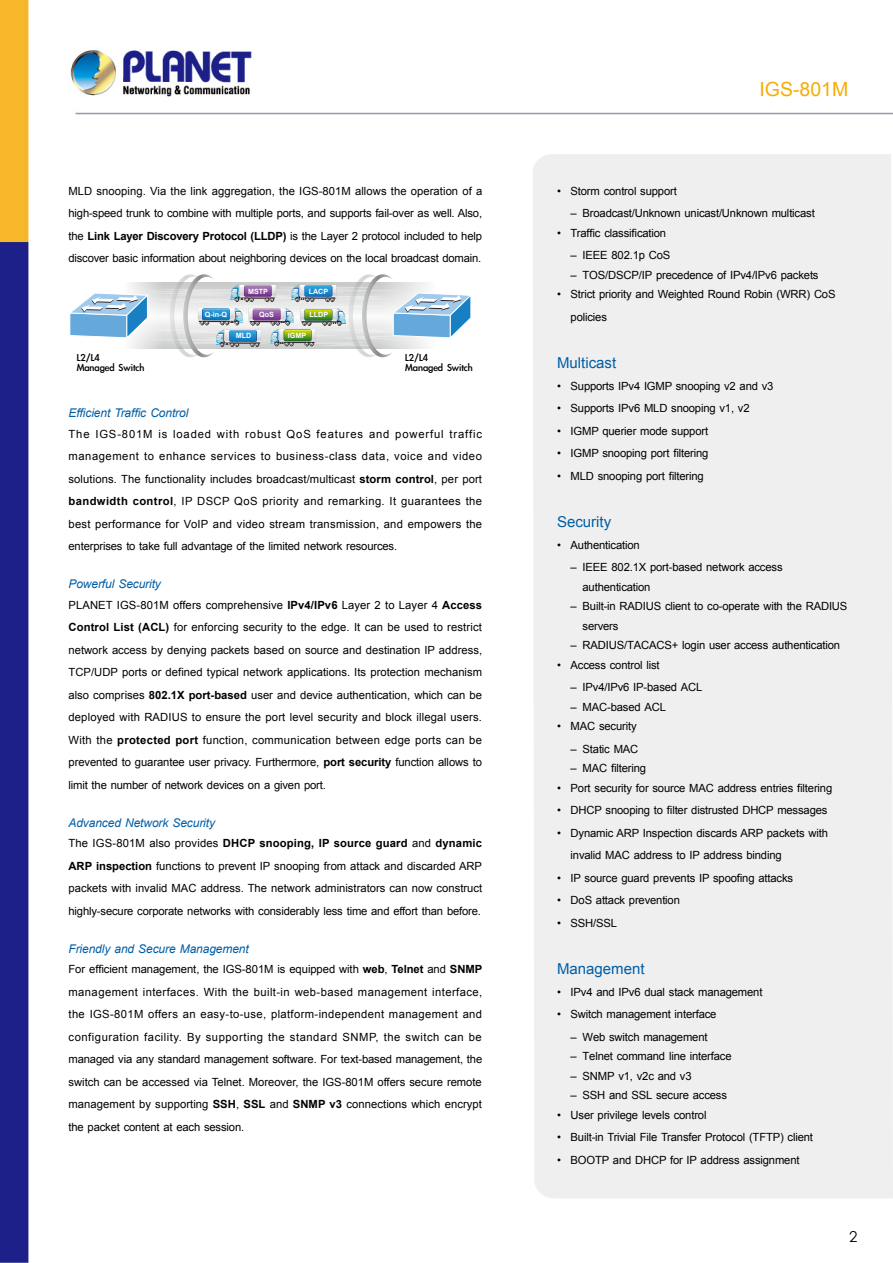
<style>
.page{position:relative;width:893px;height:1263px;background:#fff}
.page>*{position:absolute;margin:0;border:0;box-sizing:border-box;transform-origin:0 0}
.t1{font:19.5px "Arial";color:#f7ac00}
.t2{font:15px "Arial";color:#005ea6}
.t3{font:15px "Century Gothic";color:#000}
.t4{font:italic 12px "Arial";letter-spacing:-.01em;color:#005ea6}
.t5{font:11.4px/10.5px "Li Gothic Med";color:#000}
.t6{font:11.25px/22.5px "Arial";letter-spacing:-.015em;color:#000;text-align:justify}
.t7{font:700 7.2px "Arial";color:#fff}
.s1{font-weight:700}
</style>
<div class="page">
<img style="left:0;top:0;width:893px;height:1263px">
<div style="left:533px;top:154px;width:360px;height:1044px;background:#efefef"></div>
<svg style="left:68px;top:274px;width:405px;height:83px"></svg>
<p class="t6" style="left:69px;top:180px;width:415px">MLD snooping. Via the link aggregation, the IGS-801M allows the operation of a high-speed trunk to combine with multiple ports, and supports fail-over as well. Also, the <span class="s1">Link Layer Discovery Protocol (LLDP)</span> is the Layer 2 protocol included to help discover basic information about neighboring devices on the local broadcast domain.</p>
<p class="t7" style="left:248px;top:286px;width:22px">MSTP</p>
<p class="t7" style="left:309px;top:286px;width:21px">LACP</p>
<p class="t7" style="left:205px;top:310px;width:24px">Q-in-Q</p>
<p class="t7" style="left:259px;top:310px;width:16px">QoS</p>
<p class="t7" style="left:309px;top:310px;width:20px">LLDP</p>
<p class="t7" style="left:236px;top:331px;width:17px">MLD</p>
<p class="t7" style="left:288px;top:331px;width:20px">IGMP</p>
<p class="t5" style="left:77px;top:352px;width:69px">L2/L4<br>Managed Switch</p>
<p class="t5" style="left:405px;top:352px;width:69px">L2/L4<br>Managed Switch</p>
<p class="t4" style="left:69px;top:405px;width:121px">Efficient Traffic Control</p>
<p class="t6" style="left:69px;top:423px;width:415px">The IGS-801M is loaded with robust QoS features and powerful traffic management to enhance services to business-class data, voice and video solutions. The functionality includes broadcast/multicast <span class="s1">storm control</span>, per port <span class="s1">bandwidth control</span>, IP DSCP QoS priority and remarking. It guarantees the best performance for VoIP and video stream transmission, and empowers the enterprises to take full advantage of the limited network resources.</p>
<p class="t4" style="left:69px;top:576px;width:94px">Powerful Security</p>
<p class="t6" style="left:69px;top:594px;width:415px">PLANET IGS-801M offers comprehensive <span class="s1">IPv4/IPv6</span> Layer 2 to Layer 4 <span class="s1">Access Control List (ACL)</span> for enforcing security to the edge. It can be used to restrict network access by denying packets based on source and destination IP address, TCP/UDP ports or defined typical network applications. Its protection mechanism also comprises <span class="s1">802.1X port-based</span> user and device authentication, which can be deployed with RADIUS to ensure the port level security and block illegal users.<br>With the <span class="s1">protected port</span> function, communication between edge ports can be prevented to guarantee user privacy. Furthermore, <span class="s1">port security</span> function allows to limit the number of network devices on a given port.</p>
<p class="t4" style="left:69px;top:815px;width:148px">Advanced Network Security</p>
<p class="t6" style="left:69px;top:832px;width:415px">The IGS-801M also provides <span class="s1">DHCP snooping, IP source guard</span> and <span class="s1">dynamic ARP inspection</span> functions to prevent IP snooping from attack and discarded ARP packets with invalid MAC address. The network administrators can now construct highly-secure corporate networks with considerably less time and effort than before.</p>
<p class="t4" style="left:69px;top:941px;width:182px">Friendly and Secure Management</p>
<p class="t6" style="left:69px;top:958px;width:415px">For efficient management, the IGS-801M is equipped with <span class="s1">web</span>, <span class="s1">Telnet</span> and <span class="s1">SNMP </span>management interfaces. With the built-in web-based management interface, the IGS-801M offers an easy-to-use, platform-independent management and configuration facility. By supporting the standard SNMP, the switch can be managed via any standard management software. For text-based management, the switch can be accessed via Telnet. Moreover, the IGS-801M offers secure remote management by supporting <span class="s1">SSH</span>, <span class="s1">SSL</span> and <span class="s1">SNMP v3</span> connections which encrypt the packet content at each session.</p>
<h1 class="t1" style="left:759px;top:77px;width:90px">IGS-801M</h1>
<p class="t6" style="left:557px;top:180px;width:121px">• Storm control support</p>
<p class="t6" style="left:571px;top:202px;width:246px">– Broadcast/Unknown unicast/Unknown multicast</p>
<p class="t6" style="left:557px;top:222px;width:111px">• Traffic classification</p>
<p class="t6" style="left:571px;top:244px;width:101px">– IEEE 802.1p CoS</p>
<p class="t6" style="left:571px;top:264px;width:249px">– TOS/DSCP/IP precedence of IPv4/IPv6 packets</p>
<p class="t6" style="left:571px;top:283px;width:266px;text-indent:-14px">• Strict priority and Weighted Round Robin (WRR) CoS policies</p>
<h2 class="t2" style="left:557px;top:353px;width:61px">Multicast</h2>
<p class="t6" style="left:557px;top:375px;width:218px">• Supports IPv4 IGMP snooping v2 and v3</p>
<p class="t6" style="left:557px;top:397px;width:194px">• Supports IPv6 MLD snooping v1, v2</p>
<p class="t6" style="left:557px;top:420px;width:153px">• IGMP querier mode support</p>
<p class="t6" style="left:557px;top:442px;width:153px">• IGMP snooping port filtering</p>
<p class="t6" style="left:557px;top:465px;width:148px">• MLD snooping port filtering</p>
<h2 class="t2" style="left:557px;top:512px;width:56px">Security</h2>
<p class="t6" style="left:557px;top:534px;width:84px">• Authentication</p>
<p class="t6" style="left:583px;top:558px;width:202px;line-height:19.5px;text-indent:-12px">– IEEE 802.1X port-based network access authentication</p>
<p class="t6" style="left:583px;top:597px;width:266px;line-height:19.5px;text-indent:-12px">– Built-in RADIUS client to co-operate with the RADIUS servers</p>
<p class="t6" style="left:571px;top:634px;width:271px">– RADIUS/TACACS+ login user access authentication</p>
<p class="t6" style="left:557px;top:654px;width:104px">• Access control list</p>
<p class="t6" style="left:571px;top:676px;width:133px">– IPv4/IPv6 IP-based ACL</p>
<p class="t6" style="left:571px;top:696px;width:97px">– MAC-based ACL</p>
<p class="t6" style="left:557px;top:715px;width:81px">• MAC security</p>
<p class="t6" style="left:571px;top:738px;width:69px">– Static MAC</p>
<p class="t6" style="left:571px;top:757px;width:77px">– MAC filtering</p>
<p class="t6" style="left:557px;top:777px;width:277px">• Port security for source MAC address entries filtering</p>
<p class="t6" style="left:557px;top:799px;width:272px">• DHCP snooping to filter distrusted DHCP messages</p>
<p class="t6" style="left:571px;top:822px;width:259px;text-indent:-14px">• Dynamic ARP Inspection discards ARP packets with invalid MAC address to IP address binding</p>
<p class="t6" style="left:557px;top:867px;width:238px">• IP source guard prevents IP spoofing attacks</p>
<p class="t6" style="left:557px;top:889px;width:124px">• DoS attack prevention</p>
<p class="t6" style="left:557px;top:912px;width:62px">• SSH/SSL</p>
<h2 class="t2" style="left:557px;top:959px;width:89px">Management</h2>
<p class="t6" style="left:557px;top:981px;width:207px">• IPv4 and IPv6 dual stack management</p>
<p class="t6" style="left:557px;top:1003px;width:161px">• Switch management interface</p>
<p class="t6" style="left:571px;top:1026px;width:139px">– Web switch management</p>
<p class="t6" style="left:571px;top:1045px;width:163px">– Telnet command line interface</p>
<p class="t6" style="left:571px;top:1065px;width:123px">– SNMP v1, v2c and v3</p>
<p class="t6" style="left:571px;top:1084px;width:158px">– SSH and SSL secure access</p>
<p class="t6" style="left:557px;top:1104px;width:151px">• User privilege levels control</p>
<p class="t6" style="left:557px;top:1126px;width:257px">• Built-in Trivial File Transfer Protocol (TFTP) client</p>
<p class="t6" style="left:557px;top:1149px;width:244px">• BOOTP and DHCP for IP address assignment</p>
<h2 class="t3" style="left:849px;top:1227px;width:10px">2</h2>
</div>
